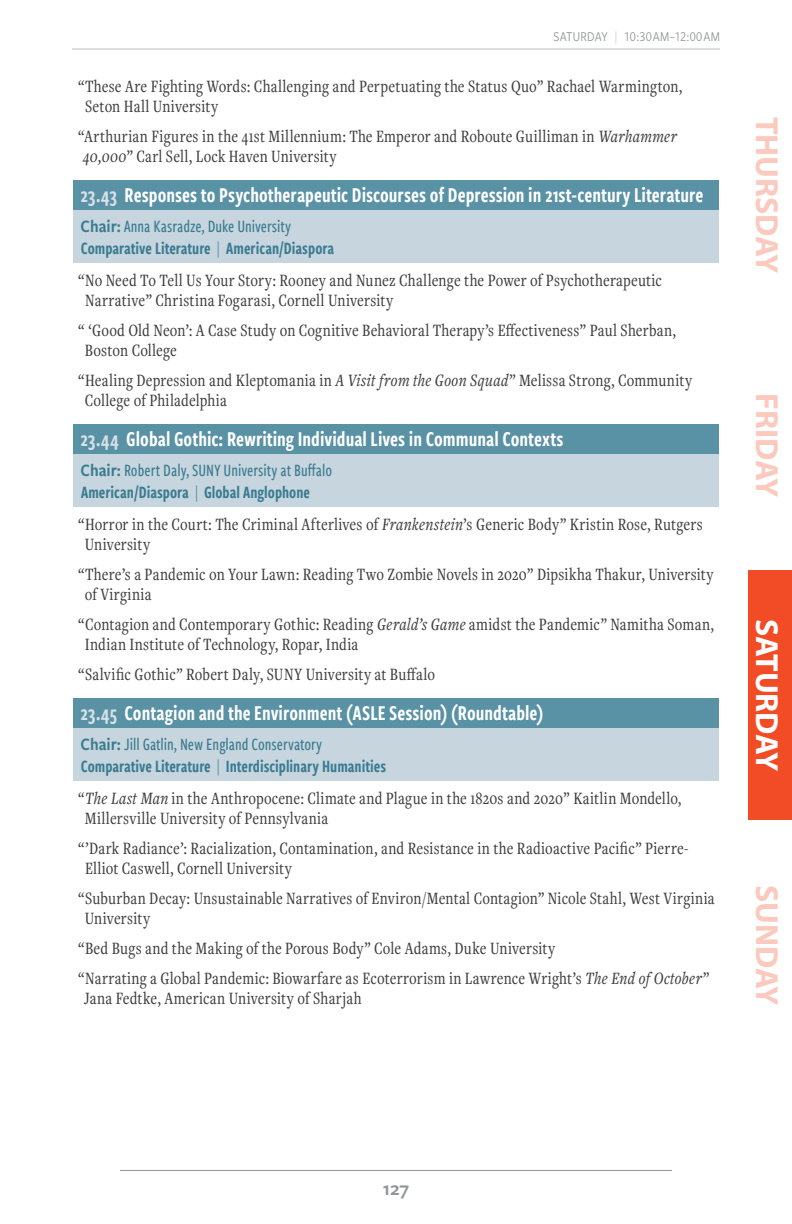
<style>
.page{position:relative;width:792px;height:1224px;background:#fff}
.page>*{position:absolute;margin:0;border:0;box-sizing:border-box;transform-origin:0 0}
.t1{font:700 32px "Myriad Pro";color:#fbc9be}
.t2{font:700 32px "Myriad Pro";color:#fff}
.Scedule_-_Session{font:22px "Freight Sans Cmp Pro Semi";color:#fff}
.t3{font:600 20px "Freight Sans Pro";color:#939598}
.Schedule_-_Body{font:18px/20px "Freight Text Cmp Pro";letter-spacing:.01em;color:#3e3e3f}
.Schedule_-_Chair_Loc{font:18px "Freight Sans Cmp Pro Semi";color:#397b90}
.Schedule_-_Chair_Loc-2{font:500 18px "Freight Sans Cmp Pro";color:#397b90}
.Running_Head{font:14px "Freight Sans Cnd Pro";letter-spacing:.015em;color:#939598}
.s1{font-family:"Freight Sans Cmp Pro";font-weight:300;color:#bcbdc0}
.s2{font-style:italic}
.s3{color:#d7e1e7}
.s4{font-family:"Freight Sans Cnd Pro Semi";font-weight:400}
.s5{font-family:"Freight Sans Cmp Pro";font-weight:300}
</style>
<div class="page">
<hr style="left:120px;top:1170px;width:552px;height:1px;background:#939598">
<div style="left:748px;top:570px;width:44px;height:250px;background:#f24c27"></div>
<hr style="left:72px;top:49px;width:648px;height:1px;background:#bcbdc0">
<div style="left:73px;top:180px;width:646px;height:32px;background:#5991a5"></div>
<div style="left:73px;top:210px;width:646px;height:30px;background:#c7d5de"></div>
<div style="left:73px;top:232px;width:646px;height:30px;background:#c7d5de"></div>
<div style="left:73px;top:424px;width:646px;height:32px;background:#5991a5"></div>
<div style="left:73px;top:454px;width:646px;height:30px;background:#c7d5de"></div>
<div style="left:73px;top:476px;width:646px;height:30px;background:#c7d5de"></div>
<div style="left:73px;top:698px;width:646px;height:32px;background:#5991a5"></div>
<div style="left:73px;top:728px;width:646px;height:30px;background:#c7d5de"></div>
<div style="left:73px;top:750px;width:646px;height:30px;background:#c7d5de"></div>
<p class="Running_Head" style="left:554px;top:27px;width:168px">SATURDAY <span class="s1">|</span> 10:30 AM–12:00 AM</p>
<p class="Schedule_-_Body" style="left:85px;top:76px;width:599px;text-indent:-7px">“These Are Fighting Words: Challenging and Perpetuating the Status Quo” Rachael Warmington,<br>Seton Hall University</p>
<p class="Schedule_-_Body" style="left:78px;top:126px;width:600px">“Arthurian Figures in the 41st Millennium: The Emperor and Roboute Guilliman in <span class="s2">Warhammer<br>40,000</span>” Carl Sell, Lock Haven University</p>
<p class="Scedule_-_Session" style="left:80px;top:180px;width:625px"><span class="s3">23.43</span> Responses to Psychotherapeutic Discourses of Depression in 21st-century Literature</p>
<p class="Schedule_-_Chair_Loc-2" style="left:81px;top:214px;width:212px"><span class="s4">Chair:</span> Anna Kasradze, Duke University</p>
<p class="Schedule_-_Chair_Loc" style="left:81px;top:236px;width:255px">Comparative Literature <span class="s5">|</span> American/Diaspora</p>
<p class="Schedule_-_Body" style="left:85px;top:270px;width:578px;text-indent:-7px">“No Need To Tell Us Your Story: Rooney and Nunez Challenge the Power of Psychotherapeutic<br>Narrative” Christina Fogarasi, Cornell University</p>
<p class="Schedule_-_Body" style="left:85px;top:320px;width:593px;text-indent:-7px">“ ‘Good Old Neon’: A Case Study on Cognitive Behavioral Therapy’s Effectiveness” Paul Sherban,<br>Boston College</p>
<p class="Schedule_-_Body" style="left:85px;top:370px;width:609px;text-indent:-7px">“Healing Depression and Kleptomania in <span class="s2">A Visit from the Goon Squad</span>” Melissa Strong, Community<br>College of Philadelphia</p>
<p class="Scedule_-_Session" style="left:80px;top:424px;width:485px"><span class="s3">23.44</span> Global Gothic: Rewriting Individual Lives in Communal Contexts</p>
<p class="Schedule_-_Chair_Loc-2" style="left:81px;top:458px;width:253px"><span class="s4">Chair:</span> Robert Daly, SUNY University at Buffalo</p>
<p class="Schedule_-_Chair_Loc" style="left:81px;top:480px;width:231px">American/Diaspora <span class="s5">|</span> Global Anglophone</p>
<p class="Schedule_-_Body" style="left:85px;top:514px;width:620px;text-indent:-6px">“Horror in the Court: The Criminal Afterlives of <span class="s2">Frankenstein</span>’s Generic Body” Kristin Rose, Rutgers<br>University</p>
<p class="Schedule_-_Body" style="left:85px;top:564px;width:630px;text-indent:-6px">“There’s a Pandemic on Your Lawn: Reading Two Zombie Novels in 2020” Dipsikha Thakur, University of Virginia</p>
<p class="Schedule_-_Body" style="left:85px;top:614px;width:631px;text-indent:-7px">“Contagion and Contemporary Gothic: Reading <span class="s2">Gerald’s Game</span> amidst the Pandemic” Namitha Soman,<br>Indian Institute of Technology, Ropar, India</p>
<p class="Schedule_-_Body" style="left:78px;top:664px;width:358px">“Salvific Gothic” Robert Daly, SUNY University at Buffalo</p>
<p class="Scedule_-_Session" style="left:80px;top:698px;width:465px"><span class="s3">23.45</span> Contagion and the Environment (ASLE Session) (Roundtable)</p>
<p class="Schedule_-_Chair_Loc-2" style="left:81px;top:732px;width:243px"><span class="s4">Chair:</span> Jill Gatlin, New England Conservatory</p>
<p class="Schedule_-_Chair_Loc" style="left:81px;top:754px;width:307px">Comparative Literature <span class="s5">|</span> Interdisciplinary Humanities</p>
<p class="Schedule_-_Body" style="left:85px;top:788px;width:598px;text-indent:-7px">“<span class="s2">The Last Man</span> in the Anthropocene: Climate and Plague in the 1820s and 2020” Kaitlin Mondello,<br>Millersville University of Pennsylvania</p>
<p class="Schedule_-_Body" style="left:85px;top:838px;width:605px;text-indent:-7px">“’Dark Radiance’: Racialization, Contamination, and Resistance in the Radioactive Pacific” Pierre-<br>Elliot Caswell, Cornell University</p>
<p class="Schedule_-_Body" style="left:85px;top:888px;width:631px;text-indent:-6px">“Suburban Decay: Unsustainable Narratives of Environ/Mental Contagion” Nicole Stahl, West Virginia<br>University</p>
<p class="Schedule_-_Body" style="left:78px;top:938px;width:479px">“Bed Bugs and the Making of the Porous Body” Cole Adams, Duke University</p>
<p class="Schedule_-_Body" style="left:84px;top:968px;width:627px;text-indent:-6px">“Narrating a Global Pandemic: Biowarfare as Ecoterrorism in Lawrence Wright’s <span class="s2">The End of October</span>”<br>Jana Fedtke, American University of Sharjah</p>
<h1 class="t1" style="left:788px;top:117px;width:158px;rotate:90deg">THURSDAY</h1>
<h1 class="t1" style="left:788px;top:393px;width:105px;rotate:90deg">FRIDAY</h1>
<h1 class="t2" style="left:788px;top:619px;width:154px;rotate:90deg">SATURDAY</h1>
<h1 class="t1" style="left:788px;top:885px;width:122px;rotate:90deg">SUNDAY</h1>
<p class="t3" style="left:383px;top:1175px;width:28px">127</p>
</div>
